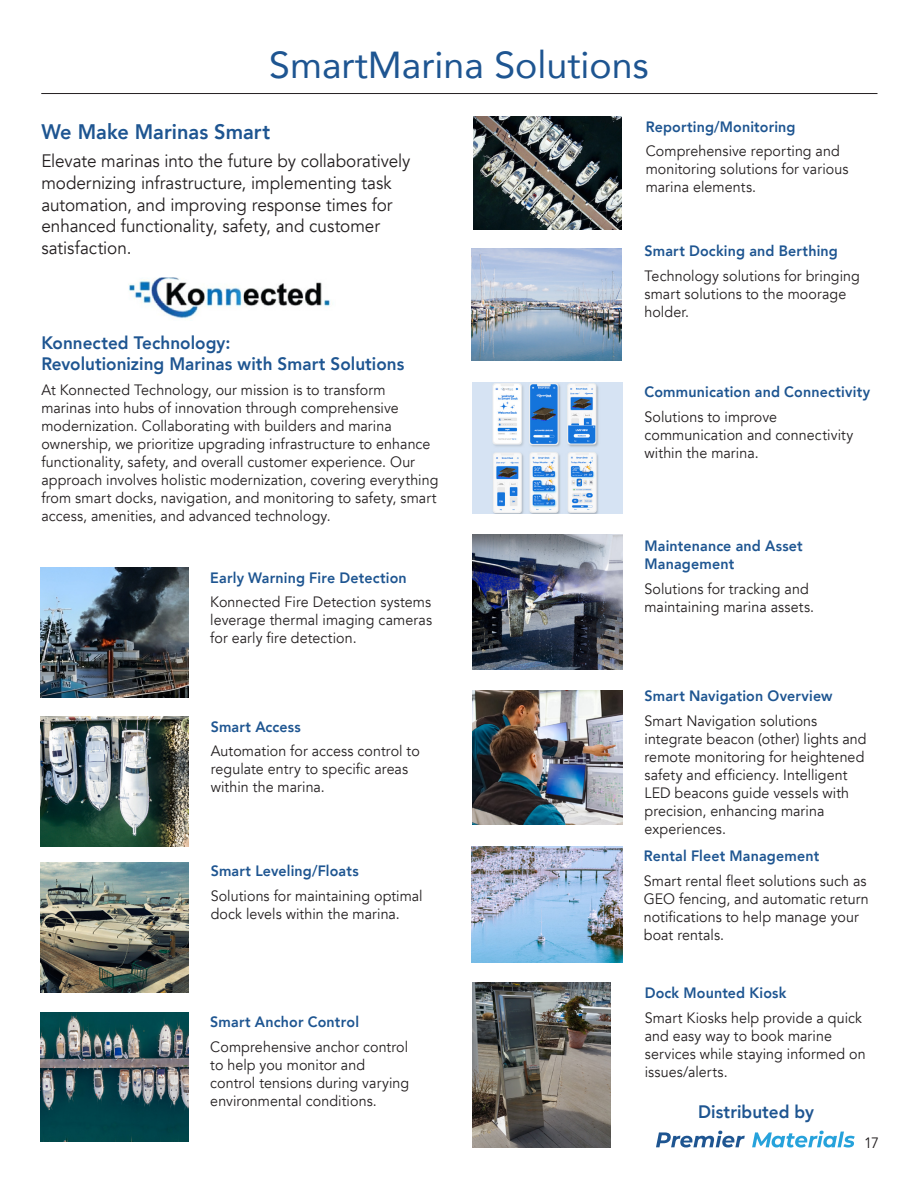
<style>
.page{position:relative;width:918px;height:1188px;background:#fff}
.page>*{position:absolute;margin:0;border:0;box-sizing:border-box;transform-origin:0 0}
.t1{font:37.5px "Avenir";color:#1e5591}
.t2{font:800 21px "Avenir";letter-spacing:.005em;color:#1e5591;scale:.95 1}
.t3{font:18px/21.6px "Avenir";letter-spacing:-.005em;color:#231f20;scale:.95 1}
.t4{font:800 18px/21.6px "Avenir";letter-spacing:.005em;color:#1e5591;scale:.95 1}
.t5{font:15px/18px "Avenir";letter-spacing:.005em;color:#231f20;scale:.95 1}
.t6{font:800 15px/18px "Avenir";letter-spacing:.01em;color:#1e5591;scale:.95 1}
</style>
<div class="page">
<hr style="left:41px;top:93px;width:837px;height:1px;background:#231f20">
<svg style="left:752px;top:1131px;width:103px;height:17px"></svg>
<svg style="left:656px;top:1131px;width:89px;height:17px"></svg>
<img style="left:40px;top:568px;width:148px;height:129px">
<img style="left:40px;top:717px;width:148px;height:129px">
<img style="left:40px;top:863px;width:148px;height:129px">
<img style="left:40px;top:1012px;width:148px;height:130px">
<img style="left:471px;top:248px;width:150px;height:113px">
<img style="left:472px;top:382px;width:151px;height:132px">
<img style="left:472px;top:535px;width:151px;height:134px">
<img style="left:472px;top:690px;width:151px;height:135px">
<img style="left:472px;top:846px;width:150px;height:116px">
<img style="left:472px;top:983px;width:139px;height:165px">
<img style="left:128px;top:277px;width:203px;height:42px">
<img style="left:473px;top:117px;width:148px;height:112px">
<p class="t1" style="left:269px;top:35px;width:381px">SmartMarina Solutions</p>
<p class="t2" style="left:41px;top:115px;width:242px">We Make Marinas Smart</p>
<p class="t3" style="left:41px;top:151px;width:390px">Elevate marinas into the future by collaboratively modernizing infrastructure, implementing task automation, and improving response times for enhanced functionality, safety, and customer satisfaction.</p>
<p class="t4" style="left:41px;top:332px;width:384px">Konnected Technology:<br>Revolutionizing Marinas with Smart Solutions</p>
<p class="t5" style="left:41px;top:381px;width:419px">At Konnected Technology, our mission is to transform marinas into hubs of innovation through comprehensive modernization. Collaborating with builders and marina ownership, we prioritize upgrading infrastructure to enhance functionality, safety, and overall customer experience. Our approach involves holistic modernization, covering everything from smart docks, navigation, and monitoring to safety, smart access, amenities, and advanced technology.</p>
<p class="t6" style="left:210px;top:569px;width:208px">Early Warning Fire Detection</p>
<p class="t5" style="left:210px;top:594px;width:235px;text-align:justify">Konnected Fire Detection systems leverage thermal imaging cameras for early fire detection.</p>
<p class="t6" style="left:211px;top:717px;width:96px">Smart Access</p>
<p class="t5" style="left:211px;top:742px;width:222px">Automation for access control to regulate entry to specific areas within the marina.</p>
<p class="t6" style="left:211px;top:862px;width:157px">Smart Leveling/Floats</p>
<p class="t5" style="left:211px;top:887px;width:225px">Solutions for maintaining optimal dock levels within the marina.</p>
<p class="t6" style="left:210px;top:1013px;width:158px">Smart Anchor Control</p>
<p class="t5" style="left:210px;top:1038px;width:211px">Comprehensive anchor control to help you monitor and control tensions during varying environmental conditions.</p>
<p class="t6" style="left:646px;top:118px;width:159px">Reporting/Monitoring</p>
<p class="t5" style="left:646px;top:143px;width:215px">Comprehensive reporting and monitoring solutions for various marina elements.</p>
<p class="t6" style="left:645px;top:242px;width:205px">Smart Docking and Berthing</p>
<p class="t5" style="left:645px;top:267px;width:228px">Technology solutions for bringing smart solutions to the moorage holder.</p>
<p class="t6" style="left:645px;top:383px;width:239px">Communication and Connectivity</p>
<p class="t5" style="left:645px;top:408px;width:221px">Solutions to improve communication and connectivity within the marina.</p>
<p class="t6" style="left:645px;top:537px;width:168px">Maintenance and Asset<br>Management</p>
<p class="t5" style="left:645px;top:580px;width:180px">Solutions for tracking and maintaining marina assets.</p>
<p class="t6" style="left:645px;top:687px;width:200px">Smart Navigation Overview</p>
<p class="t5" style="left:645px;top:712px;width:235px">Smart Navigation solutions integrate beacon (other) lights and remote monitoring for heightened safety and efficiency. Intelligent<br>LED beacons guide vessels with precision, enhancing marina experiences.</p>
<p class="t6" style="left:644px;top:847px;width:186px">Rental Fleet Management</p>
<p class="t5" style="left:644px;top:872px;width:238px">Smart rental fleet solutions such as<br>GEO fencing, and automatic return notifications to help manage your boat rentals.</p>
<p class="t6" style="left:645px;top:984px;width:151px">Dock Mounted Kiosk</p>
<p class="t5" style="left:645px;top:1009px;width:234px">Smart Kiosks help provide a quick and easy way to book marine services while staying informed on issues/alerts.</p>
<p class="t4" style="left:698px;top:1101px;width:124px">Distributed by</p>
<p class="t5" style="left:864px;top:1134px;width:17px">17</p>
</div>
